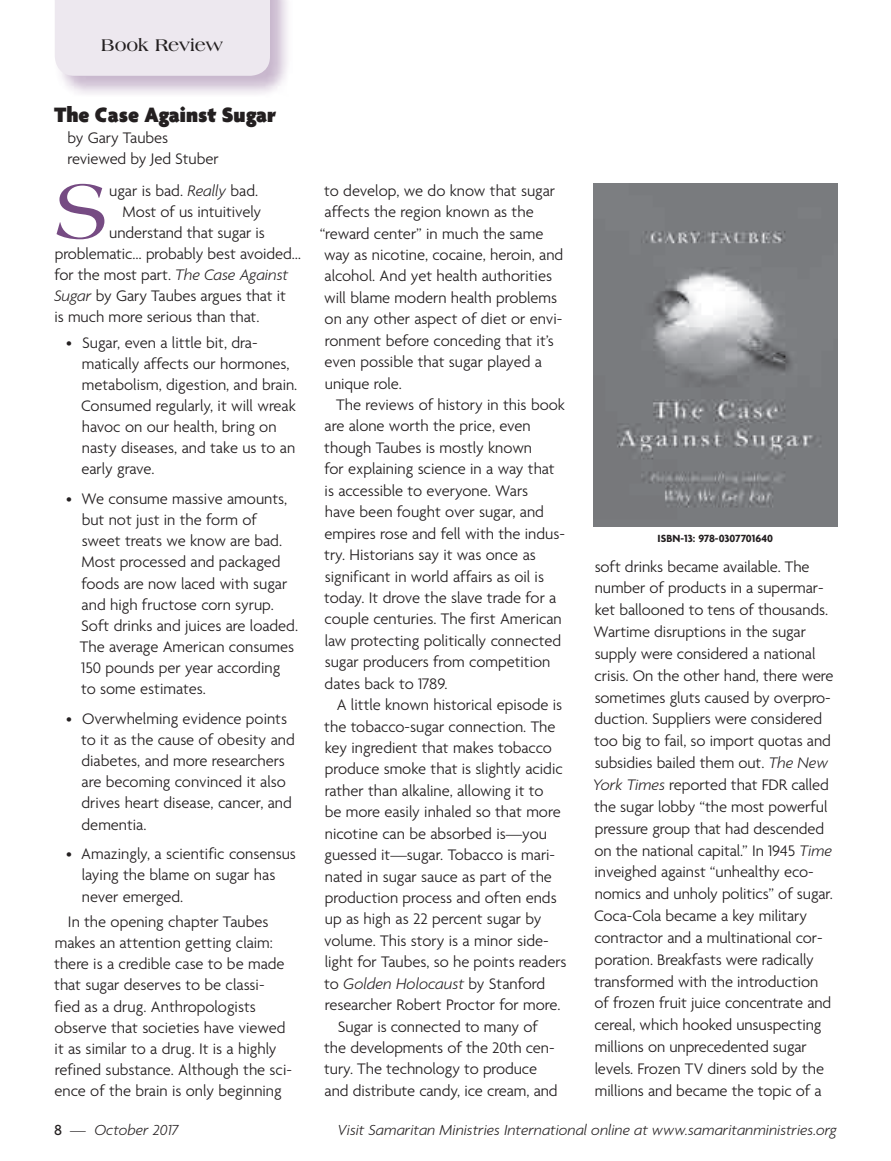
<style>
.page{position:relative;width:891px;height:1161px;background:#fff}
.page>*{position:absolute;margin:0;border:0;box-sizing:border-box;transform-origin:0 0}
.t1{font:80.85px "Americana BT";color:#764b83}
.t2{font:900 22.5px "Agenda";color:#231f20}
.t3{font:700 18px "Americana BT";color:#231f20}
.t4{font:300 16.5px/21.1px "Agenda";letter-spacing:-.005em;color:#231f20}
.t5{font:italic 300 16.5px "Agenda";color:#231f20}
.t6{font:italic 300 15.75px "Agenda";color:#231f20}
.t7{font:700 11.25px "Agenda";letter-spacing:.005em;color:#231f20}
.s1{font-style:italic}
.s2{font-weight:500;font-style:normal}
.s3{font-style:normal}
</style>
<div class="page">
<div style="left:53px;top:0;width:240px;height:99px;background:#764b83;opacity:.4"></div>
<div style="left:55px;top:0;width:215px;height:76px;background:#ede8ef"></div>
<img style="left:594px;top:183px;width:243px;height:343px">
<p class="t3" style="left:101px;top:34px;width:123px">Book Review</p>
<h2 class="t2" style="left:54px;top:101px;width:224px">The Case Against Sugar</h2>
<p class="t4" style="left:68px;top:127px;width:153px">by Gary Taubes reviewed by Jed Stuber</p>
<h1 class="t1" style="left:55px;top:163px;width:55px">S</h1>
<p class="t4" style="left:109px;top:180px;width:150px">ugar is bad. <span class="s1">Really</span> bad.</p>
<p class="t4" style="left:123px;top:201px;width:140px">Most of us intuitively</p>
<p class="t4" style="left:109px;top:222px;width:157px">understand that sugar is</p>
<p class="t4" style="left:55px;top:243px;width:248px">problematic… probably best avoided…</p>
<p class="t4" style="left:54px;top:264px;width:235px">for the most part. <span class="s1">The Case Against</span></p>
<p class="t4" style="left:54px;top:285px;width:233px"><span class="s1">Sugar</span> by Gary Taubes argues that it</p>
<p class="t4" style="left:55px;top:306px;width:206px">is much more serious than that.</p>
<p class="t4" style="left:81px;top:331px;width:218px;text-indent:-15px">• Sugar, even a little bit, dra&shy;matically affects our hormones, metabolism, digestion, and brain.<br>Consumed regularly, it will wreak havoc on our health, bring on nasty diseases, and take us to an early grave.</p>
<p class="t4" style="left:80px;top:488px;width:220px;text-indent:-14px">• We consume massive amounts, but not just in the form of sweet treats we know are bad.<br>Most processed and packaged foods are now laced with sugar and high fructose corn syrup.<br>Soft drinks and juices are loaded.<br>The average American consumes<br>150 pounds per year according<br>to some estimates.</p>
<p class="t4" style="left:81px;top:708px;width:215px;text-indent:-15px">• Overwhelming evidence points to it as the cause of obesity and diabetes, and more researchers are becoming convinced it also drives heart disease, cancer, and dementia.</p>
<p class="t4" style="left:82px;top:843px;width:216px;text-indent:-16px">• Amazingly, a scientific consensus laying the blame on sugar has never emerged.</p>
<p class="t4" style="left:54px;top:911px;width:239px;text-indent:14px">In the opening chapter Taubes makes an attention getting claim: there is a credible case to be made that sugar deserves to be classi&shy;fied as a drug. Anthropologists observe that societies have viewed it as similar to a drug. It is a highly refined substance. Although the sci&shy;ence of the brain is only beginning</p>
<p class="t6" style="left:54px;top:1121px;width:126px"><span class="s2">8</span> — October 2017</p>
<p class="t4" style="left:324px;top:180px;width:232px">to develop, we do know that sugar</p>
<p class="t4" style="left:325px;top:201px;width:211px">affects the region known as the</p>
<p class="t4" style="left:320px;top:222px;width:225px">“reward center” in much the same</p>
<p class="t4" style="left:324px;top:244px;width:241px">way as nicotine, cocaine, heroin, and</p>
<p class="t4" style="left:325px;top:265px;width:229px">alcohol. And yet health authorities</p>
<p class="t4" style="left:324px;top:287px;width:235px">will blame modern health problems</p>
<p class="t4" style="left:325px;top:308px;width:239px">on any other aspect of diet or envi-</p>
<p class="t4" style="left:325px;top:330px;width:230px">ronment before conceding that it’s</p>
<p class="t4" style="left:325px;top:351px;width:219px">even possible that sugar played a</p>
<p class="t4" style="left:325px;top:372px;width:79px">unique role.</p>
<p class="t4" style="left:336px;top:394px;width:230px">The reviews of history in this book</p>
<p class="t4" style="left:325px;top:415px;width:208px">are alone worth the price, even</p>
<p class="t4" style="left:324px;top:437px;width:209px">though Taubes is mostly known</p>
<p class="t4" style="left:324px;top:458px;width:232px">for explaining science in a way that</p>
<p class="t4" style="left:325px;top:480px;width:205px">is accessible to everyone. Wars</p>
<p class="t4" style="left:325px;top:501px;width:221px">have been fought over sugar, and</p>
<p class="t4" style="left:325px;top:522px;width:242px">empires rose and fell with the indus-</p>
<p class="t4" style="left:324px;top:544px;width:213px">try. Historians say it was once as</p>
<p class="t4" style="left:325px;top:565px;width:221px">significant in world affairs as oil is</p>
<p class="t4" style="left:324px;top:587px;width:234px">today. It drove the slave trade for a</p>
<p class="t4" style="left:325px;top:608px;width:239px">couple centuries. The first American</p>
<p class="t4" style="left:325px;top:630px;width:238px">law protecting politically connected</p>
<p class="t4" style="left:325px;top:651px;width:227px">sugar producers from competition</p>
<p class="t4" style="left:325px;top:673px;width:125px">dates back to 1789.</p>
<p class="t4" style="left:337px;top:694px;width:227px">A little known historical episode is</p>
<p class="t4" style="left:324px;top:715px;width:233px">the tobacco-sugar connection. The</p>
<p class="t4" style="left:325px;top:737px;width:229px">key ingredient that makes tobacco</p>
<p class="t4" style="left:325px;top:758px;width:240px">produce smoke that is slightly acidic</p>
<p class="t4" style="left:325px;top:780px;width:220px">rather than alkaline, allowing it to</p>
<p class="t4" style="left:325px;top:801px;width:237px">be more easily inhaled so that more</p>
<p class="t4" style="left:325px;top:823px;width:224px">nicotine can be absorbed is—you</p>
<p class="t4" style="left:324px;top:844px;width:232px">guessed it—sugar. Tobacco is mari-</p>
<p class="t4" style="left:325px;top:865px;width:229px">nated in sugar sauce as part of the</p>
<p class="t4" style="left:325px;top:887px;width:233px">production process and often ends</p>
<p class="t4" style="left:325px;top:908px;width:218px">up as high as 22 percent sugar by</p>
<p class="t4" style="left:324px;top:930px;width:226px">volume. This story is a minor side-</p>
<p class="t4" style="left:325px;top:951px;width:243px">light for Taubes, so he points readers</p>
<p class="t5" style="left:324px;top:974px;width:223px"><span class="s3">to</span> Golden Holocaust <span class="s3">by Stanford</span></p>
<p class="t4" style="left:325px;top:994px;width:237px">researcher Robert Proctor for more.</p>
<p class="t4" style="left:338px;top:1015px;width:202px">Sugar is connected to many of</p>
<p class="t4" style="left:324px;top:1037px;width:232px">the developments of the 20th cen-</p>
<p class="t4" style="left:324px;top:1058px;width:214px">tury. The technology to produce</p>
<p class="t4" style="left:325px;top:1080px;width:235px">and distribute candy, ice cream, and</p>
<p class="t7" style="left:658px;top:532px;width:117px">ISBN-13: 978-0307701640</p>
<p class="t4" style="left:593px;top:555px;width:243px;line-height:21.9px">soft drinks became available. The number of products in a supermar&shy;ket ballooned to tens of thousands.<br>Wartime disruptions in the sugar supply were considered a national crisis. On the other hand, there were sometimes gluts caused by overpro&shy;duction. Suppliers were considered too big to fail, so import quotas and subsidies bailed them out. <span class="s1">The New York Times</span> reported that FDR called the sugar lobby “the most powerful pressure group that had descended on the national capital.” In 1945 <span class="s1">Time </span>inveighed against “unhealthy eco&shy;nomics and unholy politics” of sugar.<br>Coca-Cola became a key military contractor and a multinational cor&shy;poration. Breakfasts were radically transformed with the introduction of frozen fruit juice concentrate and cereal, which hooked unsuspecting millions on unprecedented sugar levels. Frozen TV diners sold by the millions and became the topic of a</p>
<p class="t6" style="left:338px;top:1121px;width:501px">Visit Samaritan Ministries International online at www.samaritanministries.org</p>
</div>
